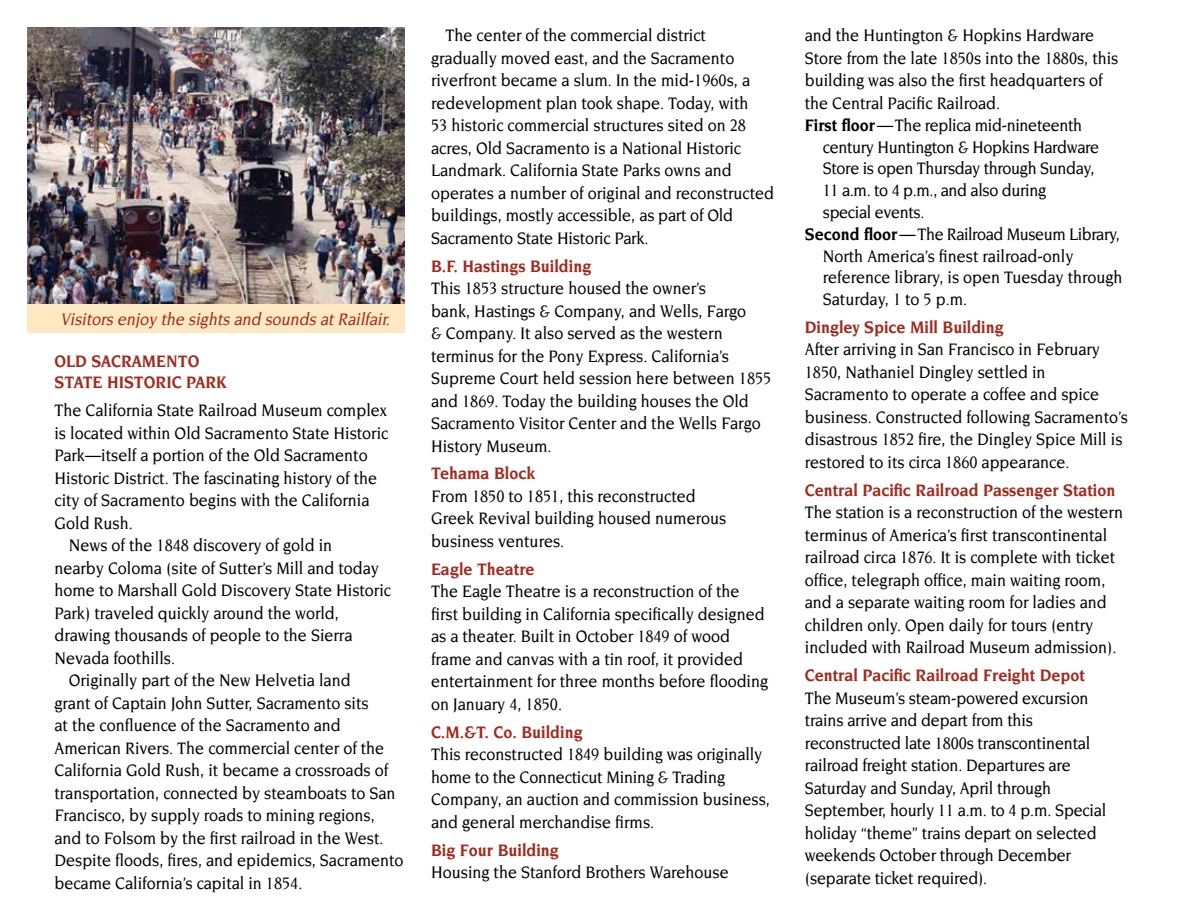
<style>
.page{position:relative;width:1188px;height:918px;background:#fff}
.page>*{position:absolute;margin:0;border:0;box-sizing:border-box;transform-origin:0 0}
.t1{font:500 18px/22.5px "Novarese";color:#000;scale:.9 1}
.t2{font:700 18px/21.6px "Novarese";color:#a02a1d;scale:.9 1}
.t3{font:500 18px "Novarese";letter-spacing:-.02em;color:#000;scale:.9 1}
.t4{font:italic 500 18px "Novarese";color:#a02a1d;scale:.9 1}
.t5{font:500 18px "Novarese";letter-spacing:-.025em;color:#000;scale:.9 1}
.s1{font-weight:700}
</style>
<div class="page">
<img style="left:27px;top:27px;width:377px;height:277px">
<div style="left:27px;top:304px;width:377px;height:29px;background:#ffe9c3"></div>
<p class="t4" style="left:60px;top:309px;width:372px">Visitors enjoy the sights and sounds atRailfair.</p>
<p class="t2" style="left:54px;top:350px;width:66px">Old Sacramento<br>State</p>
<p class="t2" style="left:107px;top:372px;width:12px">Historic</p>
<p class="t2" style="left:186px;top:372px;width:24px">Park</p>
<p class="t1" style="left:54px;top:399px;width:371px">The California State Railroad Museum complex</p>
<p class="t1" style="left:54px;top:422px;width:372px">is located within Old Sacramento State Historic</p>
<p class="t1" style="left:54px;top:444px;width:350px">Park—itself a portion of the Old Sacramento</p>
<p class="t1" style="left:54px;top:467px;width:360px">Historic District. The fascinating history of the</p>
<p class="t1" style="left:54px;top:489px;width:352px">city of Sacramento begins with the California</p>
<p class="t1" style="left:54px;top:512px;width:89px">Gold Rush.</p>
<p class="t1" style="left:69px;top:534px;width:294px">News of the 1848 discovery of gold in</p>
<p class="t1" style="left:54px;top:557px;width:362px">nearby Coloma (site of Sutter’s Mill and today</p>
<p class="t1" style="left:54px;top:579px;width:375px">home to Marshall Gold Discovery State Historic</p>
<p class="t1" style="left:54px;top:602px;width:318px">Park) traveled quickly around the world,</p>
<p class="t1" style="left:54px;top:624px;width:333px">drawing thousands of people to the Sierra</p>
<p class="t1" style="left:54px;top:647px;width:136px">Nevada foothills.</p>
<p class="t1" style="left:69px;top:669px;width:315px">Originally part of the New Helvetia land</p>
<p class="t1" style="left:54px;top:692px;width:351px">grant of Captain John Sutter, Sacramento sits</p>
<p class="t1" style="left:54px;top:714px;width:320px">at the confluence of the Sacramento and</p>
<p class="t1" style="left:54px;top:737px;width:368px">American Rivers. The commercial center of the</p>
<p class="t1" style="left:54px;top:759px;width:372px">California Gold Rush, it became a crossroads of</p>
<p class="t1" style="left:54px;top:782px;width:380px">transportation, connected by steamboats to San</p>
<p class="t1" style="left:54px;top:804px;width:358px">Francisco, by supply roads to mining regions,</p>
<p class="t1" style="left:54px;top:827px;width:367px">and to Folsom by the first railroad in the West.</p>
<p class="t1" style="left:54px;top:849px;width:389px">Despite floods, fires, and epidemics, Sacramento</p>
<p class="t1" style="left:54px;top:872px;width:277px">became California’s capital in 1854.</p>
<p class="t1" style="left:431px;top:24px;width:383px;text-indent:14px">The center of the commercial district gradually moved east, and the Sacramento riverfront became a slum. In the mid-1960s, a redevelopment plan took shape. Today, with<br>53 historic commercial structures sited on 28 acres, Old Sacramento is a National Historic Landmark. California State Parks owns and operates a number of original and reconstructed buildings, mostly accessible, as part of Old Sacramento State Historic Park.</p>
<p class="t2" style="left:431px;top:255px;width:180px">B.F. Hastings Building</p>
<p class="t1" style="left:431px;top:277px;width:380px">This 1853 structure housed the owner’s<br>bank, Hastings &amp; Company, and Wells, Fargo<br>&amp; Company. It also served as the western terminus for the Pony Express. California’s Supreme Court held session here between 1855 and 1869. Today the building houses the Old Sacramento Visitor Center and the Wells Fargo History Museum.</p>
<p class="t2" style="left:431px;top:463px;width:118px">Tehama Block</p>
<p class="t1" style="left:431px;top:485px;width:330px">From 1850 to 1851, this reconstructed<br>Greek Revival building housed numerous business ventures.</p>
<p class="t2" style="left:431px;top:558px;width:117px">Eagle Theatre</p>
<p class="t1" style="left:431px;top:580px;width:376px">The Eagle Theatre is a reconstruction of the first building in California specifically designed as a theater. Built in October 1849 of wood frame and canvas with a tin roof, it provided entertainment for three months before flooding on January 4, 1850.</p>
<p class="t2" style="left:431px;top:721px;width:170px">C.M.&amp;T. Co. Building</p>
<p class="t1" style="left:431px;top:743px;width:378px">This reconstructed 1849 building was originally home to the Connecticut Mining &amp; Trading Company, an auction and commission business, and general merchandise firms.</p>
<p class="t2" style="left:431px;top:839px;width:144px">Big Four Building</p>
<p class="t1" style="left:431px;top:861px;width:332px">Housing the Stanford Brothers Warehouse</p>
<p class="t1" style="left:805px;top:24px;width:350px">and the Huntington &amp; Hopkins Hardware Store from the late 1850s into the 1880s, this building was also the first headquarters of the Central Pacific Railroad.<br><span class="s1">First floor</span>— The replica mid-nineteenth</p>
<p class="t3" style="left:823px;top:137px;width:309px">century Huntington &amp; Hopkins Hardware</p>
<p class="t3" style="left:823px;top:159px;width:303px">Store is open Thursday through Sunday,</p>
<p class="t3" style="left:823px;top:180px;width:250px">11 a.m. to 4 p.m., and also during</p>
<p class="t3" style="left:823px;top:202px;width:114px">special events.</p>
<p class="t5" style="left:805px;top:224px;width:352px"><span class="s1">Second floor</span>— The Railroad Museum Library,</p>
<p class="t1" style="left:823px;top:244px;width:280px">North America’s finest railroad-only</p>
<p class="t1" style="left:823px;top:266px;width:335px">reference library, is open Tuesday through</p>
<p class="t1" style="left:823px;top:288px;width:162px">Saturday, 1 to 5 p.m.</p>
<p class="t2" style="left:805px;top:316px;width:223px">Dingley Spice Mill Building</p>
<p class="t1" style="left:805px;top:338px;width:361px">After arriving in San Francisco in February 1850, Nathaniel Dingley settled in Sacramento to operate a coffee and spice business. Constructed following Sacramento’s disastrous 1852 fire, the Dingley Spice Mill is restored to its circa 1860 appearance.</p>
<p class="t2" style="left:805px;top:479px;width:347px">Central Pacific Railroad Passenger Station</p>
<p class="t1" style="left:805px;top:501px;width:355px">The station is a reconstruction of the western terminus of America’s first transcontinental railroad circa 1876. It is complete with ticket office, telegraph office, main waiting room, and a separate waiting room for ladies and children only. Open daily for tours (entry included with Railroad Museum admission).</p>
<p class="t2" style="left:805px;top:664px;width:313px">Central Pacific Railroad Freight Depot</p>
<p class="t1" style="left:805px;top:686px;width:337px">The Museum’s steam-powered excursion trains arrive and depart from this reconstructed late 1800s transcontinental railroad freight station. Departures are Saturday and Sunday, April through September, hourly 11 a.m. to 4 p.m. Special holiday “theme” trains depart on selected weekends October through December (separate ticket required).</p>
</div>
